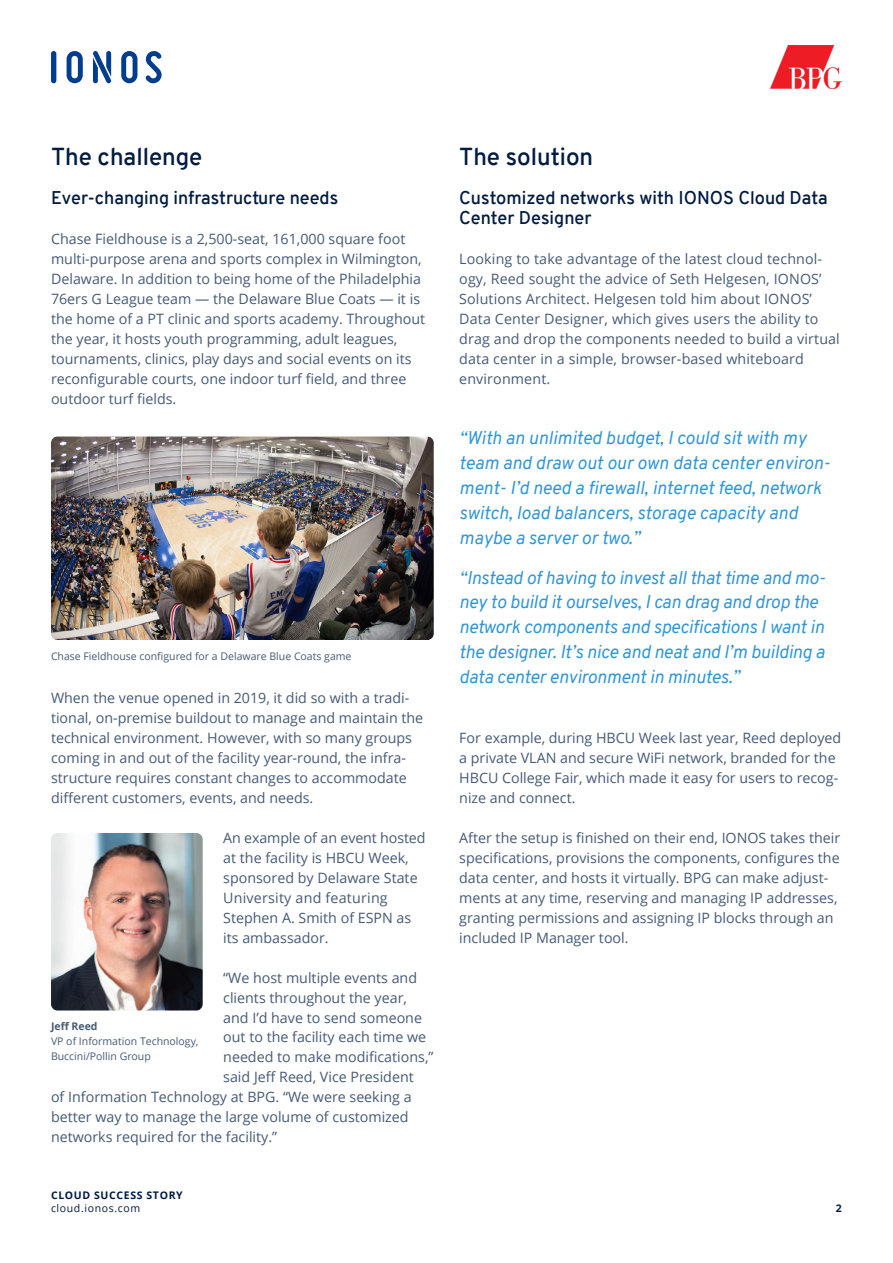
<style>
.page{position:relative;width:893px;height:1263px;background:#fff}
.page>*{position:absolute;margin:0;border:0;box-sizing:border-box;transform-origin:0 0}
.t1{font:600 24px "Overpass";color:#001b41}
.t2{font:italic 18px/24.9px "Overpass";letter-spacing:-.01em;color:#3196d6}
.t3{font:600 18px/20px "Overpass";color:#001b41}
.t4{font:14.25px/20px "Open Sans";color:#465a75}
.t5{font:10.5px/14.7px "Open Sans";color:#465a75}
.t6{font:700 10.5px "Open Sans";letter-spacing:.06em;color:#001b41}
.t7{font:10.5px "Open Sans";letter-spacing:.06em;color:#001b41}
.t8{font:700 10.5px "Open Sans";color:#465a75}
</style>
<div class="page">
<img style="left:51px;top:833px;width:152px;height:177px">
<img style="left:771px;top:46px;width:71px;height:42px">
<img style="left:51px;top:436px;width:383px;height:204px">
<svg style="left:145px;top:51px;width:17px;height:32px"></svg>
<svg style="left:121px;top:51px;width:16px;height:32px"></svg>
<svg style="left:93px;top:51px;width:18px;height:32px"></svg>
<svg style="left:67px;top:51px;width:16px;height:32px"></svg>
<svg style="left:51px;top:51px;width:5px;height:32px"></svg>
<h1 class="t1" style="left:51px;top:139px;width:153px">The challenge</h1>
<p class="t3" style="left:51px;top:188px;width:289px">Ever-changing infrastructure needs</p>
<p class="t4" style="left:51px;top:229px;width:376px">Chase Fieldhouse is a 2,500-seat, 161,000 square foot multi-purpose arena and sports complex in Wilmington, Delaware. In addition to being home of the Philadelphia 76ers G League team — the Delaware Blue Coats — it is the home of a PT clinic and sports academy. Throughout the year, it hosts youth programming, adult leagues, tournaments, clinics, play days and social events on its reconfigurable courts, one indoor turf field, and three outdoor turf fields.</p>
<p class="t5" style="left:51px;top:649px;width:302px">Chase Fieldhouse configured for a Delaware Blue Coats game</p>
<p class="t4" style="left:51px;top:688px;width:374px">When the venue opened in 2019, it did so with a tradi&shy;tional, on-premise buildout to manage and maintain the technical environment. However, with so many groups coming in and out of the facility year-round, the infra&shy;structure requires constant changes to accommodate different customers, events, and needs.</p>
<p class="t4" style="left:223px;top:827px;width:204px">An example of an event hosted at the facility is HBCU Week, sponsored by Delaware State<br>University and featuring<br>Stephen A. Smith of ESPN as its ambassador.</p>
<p class="t4" style="left:223px;top:967px;width:195px">“We host multiple events and</p>
<p class="t4" style="left:223px;top:987px;width:185px">clients throughout the year,</p>
<p class="t4" style="left:223px;top:1007px;width:200px">and I’d have to send someone</p>
<p class="t4" style="left:223px;top:1027px;width:205px">out to the facility each time we</p>
<p class="t4" style="left:223px;top:1047px;width:212px">needed to make modifications,”</p>
<p class="t4" style="left:223px;top:1067px;width:192px">said Jeff Reed, Vice President</p>
<p class="t4" style="left:51px;top:1087px;width:362px">of Information Technology at BPG. “We were seeking a</p>
<p class="t4" style="left:51px;top:1107px;width:359px">better way to manage the large volume of customized</p>
<p class="t4" style="left:51px;top:1127px;width:228px">networks required for the facility.”</p>
<p class="t8" style="left:51px;top:1019px;width:48px">Jeff Reed</p>
<p class="t5" style="left:51px;top:1033px;width:149px">VP of Information Technology,<br>Buccini/Pollin Group</p>
<p class="t6" style="left:51px;top:1188px;width:133px">CLOUD SUCCESS STORY</p>
<p class="t7" style="left:51px;top:1201px;width:91px">cloud.ionos.com</p>
<h1 class="t1" style="left:459px;top:139px;width:135px">The solution</h1>
<p class="t3" style="left:459px;top:188px;width:370px">Customized networks with IONOS Cloud Data<br>Center Designer</p>
<p class="t4" style="left:459px;top:249px;width:382px">Looking to take advantage of the latest cloud technol&shy;ogy, Reed sought the advice of Seth Helgesen, IONOS’ Solutions Architect. Helgesen told him about IONOS’ Data Center Designer, which gives users the ability to drag and drop the components needed to build a virtual data center in a simple, browser-based whiteboard environment.</p>
<p class="t2" style="left:459px;top:425px;width:373px">“With an unlimited budget, I could sit with my team and draw out our own data center environ&shy;ment- I’d need a firewall, internet feed, network switch, load balancers, storage capacity and maybe a server or two.”</p>
<p class="t2" style="left:459px;top:565px;width:368px">“Instead of having to invest all that time and mo&shy;ney to build it ourselves, I can drag and drop the network components and specifications I want in the designer. It’s nice and neat and I’m building a data center environment in minutes.”</p>
<p class="t4" style="left:459px;top:728px;width:383px">For example, during HBCU Week last year, Reed deployed a private VLAN and secure WiFi network, branded for the HBCU College Fair, which made it easy for users to recog&shy;nize and connect.</p>
<p class="t4" style="left:459px;top:827px;width:382px">After the setup is finished on their end, IONOS takes their specifications, provisions the components, configures the data center, and hosts it virtually. BPG can make adjust&shy;ments at any time, reserving and managing IP addresses, granting permissions and assigning IP blocks through an included IP Manager tool.</p>
<p class="t6" style="left:836px;top:1201px;width:7px">2</p>
</div>
